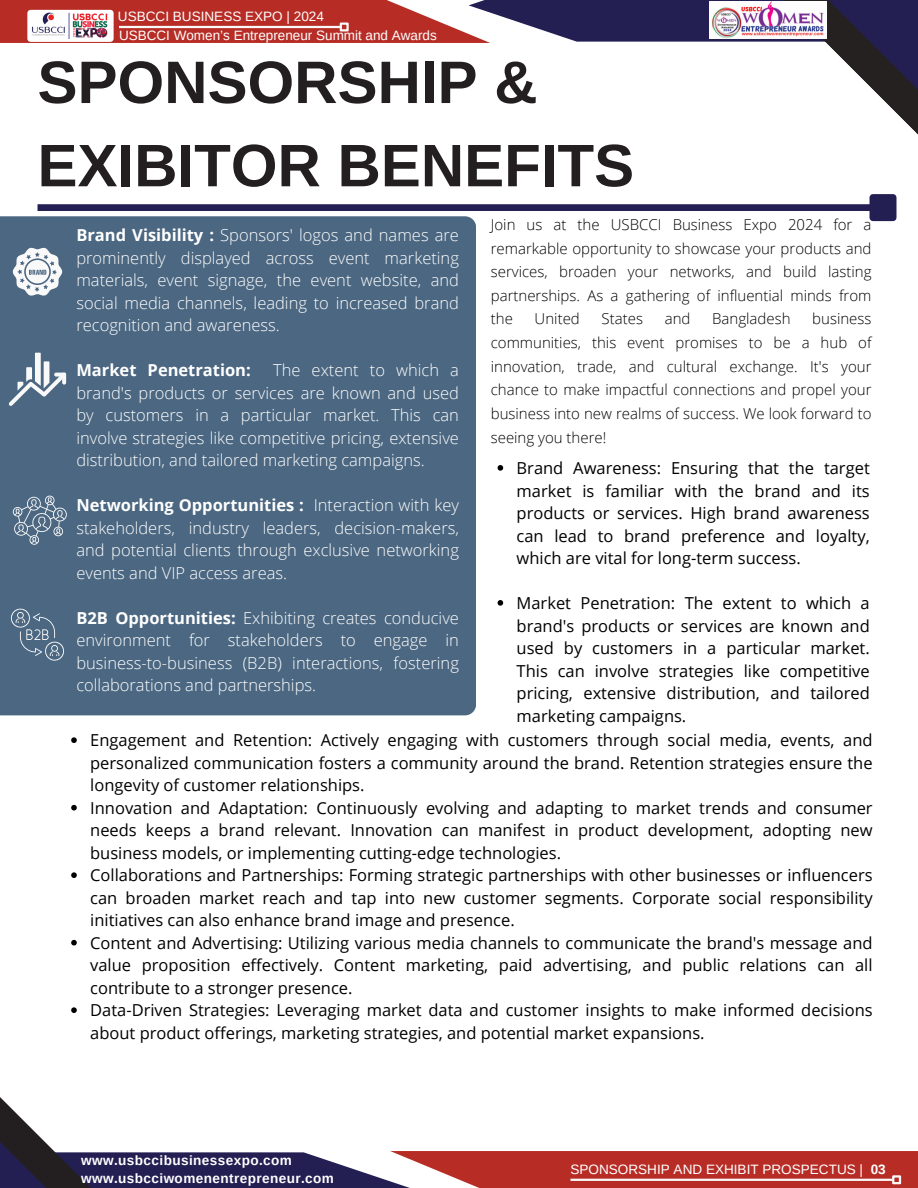
<style>
.page{position:relative;width:918px;height:1188px;background:#fff}
.page>*{position:absolute;margin:0;border:0;box-sizing:border-box;transform-origin:0 0}
.t1{font:700 60px/83.2px "Arimo";color:#231f20}
.t2{font:16.5px/22.5px "Open Sans";color:#000;text-align:justify}
.t3{font:300 16.5px/22.5px "Open Sans";color:#fff;text-align:justify}
.t4{font:700 16.5px "Open Sans";color:#fff}
.t5{font:300 15px/23.7px "Open Sans";color:#000;text-align:justify}
.t6{font:13.5px "Arimo";color:#fff}
.t7{font:700 13.5px/18px "Arimo";letter-spacing:.03em;color:#fff}
.s1{font-weight:700}
</style>
<div class="page">
<div style="left:0;top:1152px;width:412px;height:36px;background:#241f53"></div>
<div style="left:390px;top:1151px;width:528px;height:37px;background:#b72d26"></div>
<hr style="left:570px;top:1179px;width:323px;height:2px;background:#f9f9f9">
<div style="left:892px;top:1175px;width:9px;height:9px;border:2px solid #f9f9f9"></div>
<div style="left:38px;top:204px;width:833px;height:7px;background:#241f53"></div>
<div style="left:0;top:216px;width:476px;height:499px;background:#4b6781"></div>
<svg style="left:13px;top:248px;width:49px;height:48px"></svg>
<svg style="left:9px;top:353px;width:57px;height:52px"></svg>
<svg style="left:13px;top:496px;width:54px;height:49px;background:#6a8196"></svg>
<svg style="left:11px;top:609px;width:53px;height:51px;background:#5f788f"></svg>
<svg style="left:498px;top:465px;width:5px;height:6px"></svg>
<svg style="left:498px;top:600px;width:5px;height:6px"></svg>
<svg style="left:71px;top:737px;width:6px;height:6px"></svg>
<svg style="left:71px;top:805px;width:6px;height:5px"></svg>
<svg style="left:71px;top:872px;width:6px;height:6px"></svg>
<svg style="left:71px;top:940px;width:6px;height:5px"></svg>
<svg style="left:0;top:1007px;width:128px;height:181px"></svg>
<div style="left:469px;top:0;width:432px;height:42px;background:#241f53"></div>
<svg style="left:753px;top:0;width:165px;height:222px"></svg>
<svg style="left:0;top:0;width:490px;height:43px;background:#be4640"></svg>
<hr style="left:119px;top:26px;width:221px;height:2px;background:#f9f9f9">
<div style="left:340px;top:22px;width:9px;height:9px;border:2px solid #f9f9f9"></div>
<div style="left:27px;top:10px;width:87px;height:32px;background:#fff;border-radius:3px"></div>
<img style="left:32px;top:13px;width:76px;height:26px">
<img style="left:709px;top:2px;width:117px;height:37px">
<p class="t6" style="left:118px;top:9px;width:208px">USBCCI BUSINESS EXPO | 2024</p>
<p class="t6" style="left:119px;top:28px;width:319px">USBCCI Women’s Entrepreneur Summit and Awards</p>
<p class="t1" style="left:38px;top:41px;width:598px">SPONSORSHIP &amp;<br>EXIBITOR BENEFITS</p>
<p class="t5" style="left:491px;top:212px;width:382px">Join us at the USBCCI Business Expo 2024 for a remarkable opportunity to showcase your products and services, broaden your networks, and build lasting partnerships. As a gathering of influential minds from the</p>
<p class="t3" style="left:76px;top:224px;width:384px"><span class="s1">Brand Visibility :</span> Sponsors' logos and names are prominently displayed across event marketing materials, event signage, the event website, and social media channels, leading to increased brand recognition and awareness.</p>
<h1 class="t4" style="left:76px;top:359px;width:176px">Market Penetration:</h1>
<p class="t5" style="left:491px;top:307px;width:382px;text-indent:322px">business communities, this event promises to be a hub of innovation, trade, and cultural exchange. It's your chance to make impactful connections and propel your business into new realms of success. We look forward to seeing you there!</p>
<p class="t5" style="left:535px;top:307px;width:47px">United</p>
<p class="t5" style="left:602px;top:307px;width:43px">States</p>
<p class="t5" style="left:665px;top:307px;width:27px">and</p>
<p class="t5" style="left:712px;top:307px;width:80px">Bangladesh</p>
<h1 class="t3" style="left:76px;top:359px;width:384px;text-indent:197px">The extent to which a brand's products or services are known and used by customers in a particular market. This can involve strategies like competitive pricing, extensive</h1>
<p class="t3" style="left:76px;top:449px;width:350px">distribution, and tailored marketing campaigns.</p>
<p class="t3" style="left:76px;top:494px;width:384px"><span class="s1">Networking Opportunities :</span> Interaction with key stakeholders, industry leaders, decision-makers, and potential clients through exclusive networking</p>
<p class="t3" style="left:76px;top:561px;width:212px">events and VIP access areas.</p>
<p class="t3" style="left:76px;top:606px;width:384px"><span class="s1">B2B Opportunities:</span> Exhibiting creates conducive environment for stakeholders to engage in business-to-business (B2B) interactions, fostering collaborations and partnerships.</p>
<p class="t2" style="left:517px;top:456px;width:355px">Brand Awareness: Ensuring that the target market is familiar with the brand and its products or services. High brand awareness can lead to brand preference and loyalty, which are vital for long-term success.</p>
<p class="t2" style="left:517px;top:591px;width:355px">Market Penetration: The extent to which a brand's products or services are known and used by customers in a particular market.<br>This can involve strategies like competitive pricing, extensive distribution, and tailored marketing campaigns.</p>
<h2 class="t2" style="left:90px;top:729px;width:784px">Engagement and Retention: Actively engaging with customers through social media, events, and personalized communication fosters a community around the brand. Retention strategies ensure the longevity of customer relationships.</h2>
<h2 class="t2" style="left:90px;top:796px;width:784px">Innovation and Adaptation: Continuously evolving and adapting to market trends and consumer needs keeps a brand relevant. Innovation can manifest in product development, adopting new business models, or implementing cutting-edge technologies.</h2>
<h2 class="t2" style="left:90px;top:864px;width:784px">Collaborations and Partnerships: Forming strategic partnerships with other businesses or influencers can broaden market reach and tap into new customer segments. Corporate social responsibility initiatives can also enhance brand image and presence.</h2>
<h2 class="t2" style="left:90px;top:931px;width:784px">Content and Advertising: Utilizing various media channels to communicate the brand's message and value proposition effectively. Content marketing, paid advertising, and public relations can all contribute to a stronger presence.</h2>
<h2 class="t2" style="left:90px;top:999px;width:784px">Data-Driven Strategies: Leveraging market data and customer insights to make informed decisions about product offerings, marketing strategies, and potential market expansions.</h2>
<h3 class="t7" style="left:81px;top:1151px;width:254px">www.usbccibusinessexpo.com www.usbcciwomenentrepreneur.com</h3>
<p class="t6" style="left:570px;top:1162px;width:317px">SPONSORSHIP AND EXHIBIT PROSPECTUS | <span class="s1">03</span></p>
</div>
